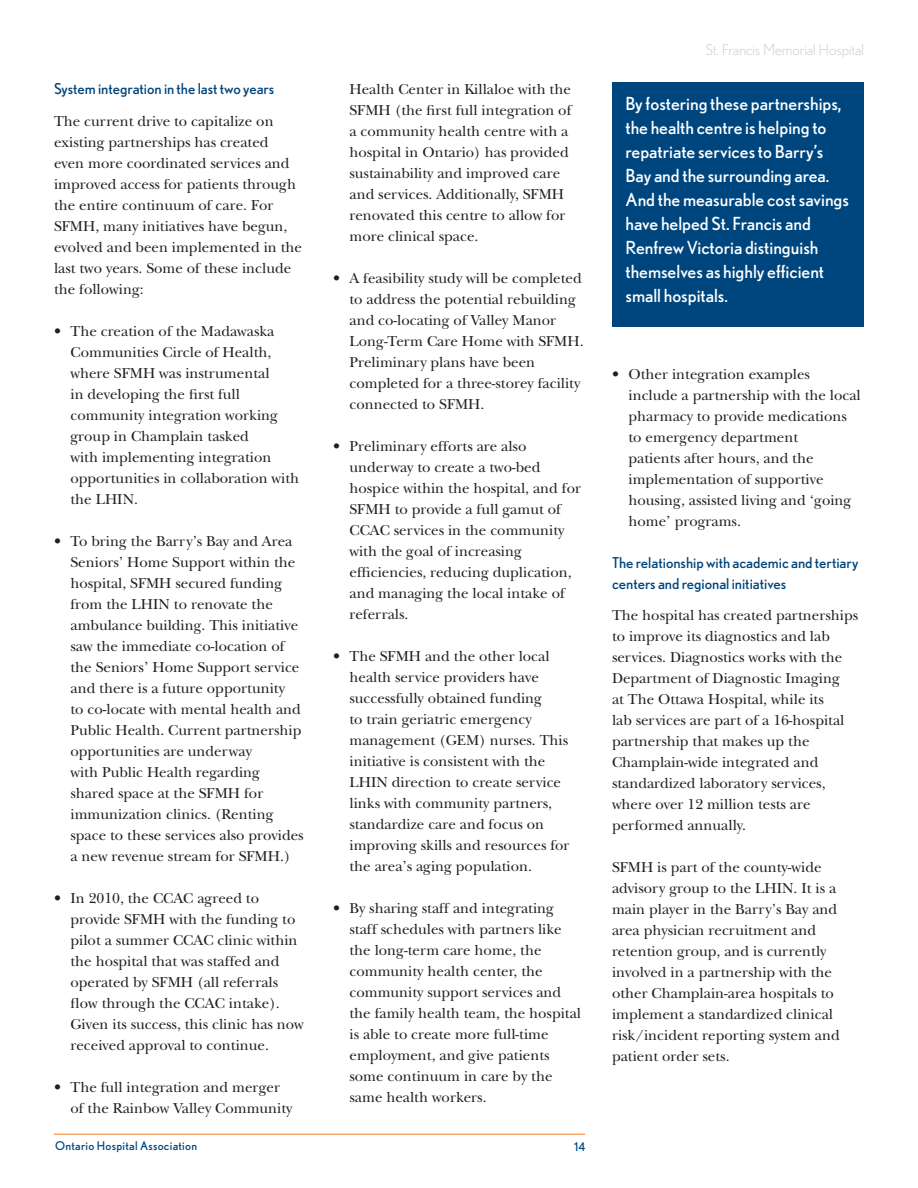
<style>
.page{position:relative;width:918px;height:1188px;background:#fff}
.page>*{position:absolute;margin:0;border:0;box-sizing:border-box;transform-origin:0 0}
.call-out_boxes_copy{font:18px/24px "Nobel";color:#fff}
.body_copy{font:15px/21px "New Baskerville";color:#231f20}
.body_copy-2{font:15px/21px "Nobel";color:#00467e}
.hospital_name{font:300 15px "Nobel";color:#c7c8ca}
.t1{font:12px "Nobel";letter-spacing:.025em;color:#00467e}
</style>
<div class="page">
<hr style="left:54px;top:1134px;width:531px;height:1px;background:#f47b21">
<div style="left:612px;top:82px;width:252px;height:244px;background:#00467e"></div>
<p class="body_copy-2" style="left:54px;top:78px;width:222px">System integration in the last two years</p>
<p class="body_copy" style="left:54px;top:110px;width:250px">The current drive to capitalize on existing partnerships has created even more coordinated services and improved access for patients through the entire continuum of care. For SFMH, many initiatives have begun, evolved and been implemented in the last two years. Some of these include the following:</p>
<p class="body_copy" style="left:70px;top:320px;width:230px;text-indent:-16px">• The creation of the Madawaska<br>Communities Circle of Health, where SFMH was instrumental<br>in developing the first full community integration working group in Champlain tasked<br>with implementing integration opportunities in collaboration with the LHIN.</p>
<p class="body_copy" style="left:70px;top:530px;width:235px;text-indent:-16px">• To bring the Barry’s Bay and Area<br>Seniors’ Home Support within the hospital, SFMH secured funding from the LHIN to renovate the ambulance building. This initiative saw the immediate co-location of the Seniors’ Home Support service and there is a future opportunity<br>to co-locate with mental health and<br>Public Health. Current partnership opportunities are underway<br>with Public Health regarding shared space at the SFMH for immunization clinics. (Renting space to these services also provides a new revenue stream for SFMH.)</p>
<p class="body_copy" style="left:70px;top:887px;width:235px;text-indent:-16px">• In 2010, the CCAC agreed to provide SFMH with the funding to pilot a summer CCAC clinic within the hospital that was staffed and operated by SFMH (all referrals flow through the CCAC intake).<br>Given its success, this clinic has now received approval to continue.</p>
<p class="body_copy" style="left:70px;top:1076px;width:224px;text-indent:-16px">• The full integration and merger of the Rainbow Valley Community</p>
<p class="body_copy" style="left:350px;top:78px;width:223px">Health Center in Killaloe with the<br>SFMH (the first full integration of a community health centre with a hospital in Ontario) has provided sustainability and improved care and services. Additionally, SFMH renovated this centre to allow for more clinical space.</p>
<p class="body_copy" style="left:350px;top:267px;width:236px;text-indent:-16px">• A feasibility study will be completed to address the potential rebuilding and co-locating of Valley Manor<br>Long-Term Care Home with SFMH.<br>Preliminary plans have been completed for a three-storey facility connected to SFMH.</p>
<p class="body_copy" style="left:350px;top:435px;width:233px;text-indent:-16px">• Preliminary efforts are also underway to create a two-bed hospice within the hospital, and for<br>SFMH to provide a full gamut of<br>CCAC services in the community with the goal of increasing efficiencies, reducing duplication, and managing the local intake of referrals.</p>
<p class="body_copy" style="left:350px;top:645px;width:222px;text-indent:-16px">• The SFMH and the other local health service providers have successfully obtained funding<br>to train geriatric emergency management (GEM) nurses. This initiative is consistent with the<br>LHIN direction to create service links with community partners, standardize care and focus on improving skills and resources for the area’s aging population.</p>
<p class="body_copy" style="left:350px;top:897px;width:233px;text-indent:-16px">• By sharing staff and integrating staff schedules with partners like the long-term care home, the community health center, the community support services and the family health team, the hospital is able to create more full-time employment, and give patients some continuum in care by the same health workers.</p>
<p class="t1" style="left:55px;top:1139px;width:144px">Ontario Hospital Association</p>
<p class="t1" style="left:574px;top:1140px;width:13px">14</p>
<p class="hospital_name" style="left:706px;top:41px;width:160px">St. Francis Memorial Hospital</p>
<p class="call-out_boxes_copy" style="left:626px;top:91px;width:225px">By fostering these partnerships, the health centre is helping to repatriate services to Barry’s<br>Bay and the surrounding area.<br>And the measurable cost savings have helped St. Francis and<br>Renfrew Victoria distinguish themselves as highly efficient small hospitals.</p>
<p class="body_copy" style="left:628px;top:363px;width:234px;text-indent:-16px">• Other integration examples include a partnership with the local pharmacy to provide medications to emergency department<br>patients after hours, and the implementation of supportive housing, assisted living and ‘going home’ programs.</p>
<p class="body_copy-2" style="left:612px;top:552px;width:248px">The relationship with academic and tertiary centers and regional initiatives</p>
<p class="body_copy" style="left:612px;top:605px;width:248px">The hospital has created partnerships to improve its diagnostics and lab services. Diagnostics works with the Department of Diagnostic Imaging<br>at The Ottawa Hospital, while its<br>lab services are part of a 16-hospital partnership that makes up the Champlain-wide integrated and standardized laboratory services, where over 12 million tests are performed annually.</p>
<p class="body_copy" style="left:612px;top:857px;width:229px">SFMH is part of the county-wide advisory group to the LHIN. It is a main player in the Barry’s Bay and area physician recruitment and retention group, and is currently involved in a partnership with the other Champlain-area hospitals to implement a standardized clinical risk/incident reporting system and patient order sets.</p>
</div>
